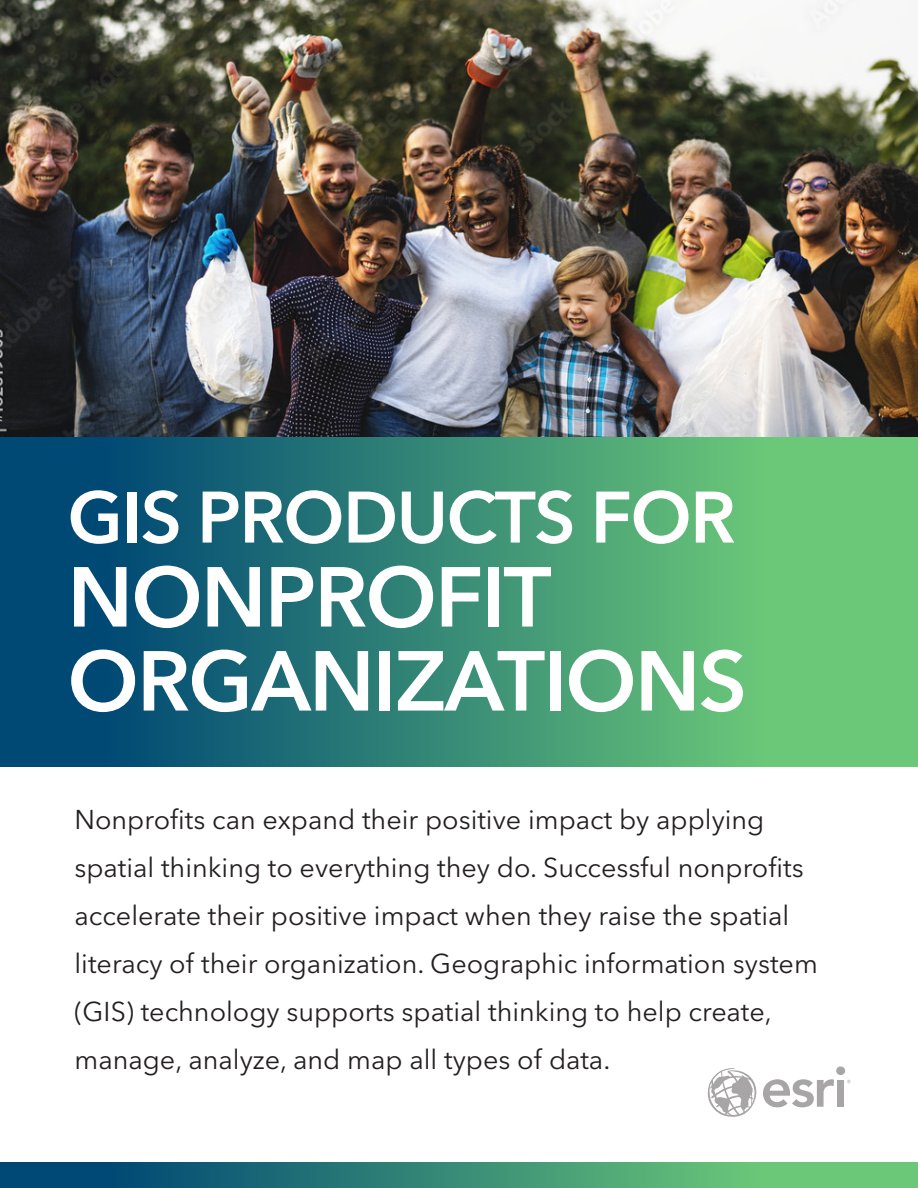
<style>
.page{position:relative;width:918px;height:1188px;background:#fff}
.page>*{position:absolute;margin:0;border:0;box-sizing:border-box;transform-origin:0 0}
.t1{font:600 84px/84px "Avenir Next LT Pro";letter-spacing:-.02em;color:#fff}
.t2{font:600 72px "Avenir Next LT Pro";letter-spacing:-.02em;color:#fff}
.Intro-Paragraph{font:27px/48px "Avenir Next LT Pro";color:#231f20}
</style>
<div class="page">
<div style="left:0;top:387px;width:918px;height:380px;background:linear-gradient(to right,#003d75,#7ada78)"></div>
<div style="left:0;top:1162px;width:918px;height:26px;background:linear-gradient(to right,#003c75,#7ada78)"></div>
<img style="left:0;top:0;width:918px;height:437px">
<div style="left:837px;top:1080px;width:7px;height:27px;background:#a7a5a6"></div>
<svg style="left:847px;top:1080px;width:4px;height:3px"></svg>
<div style="left:836px;top:1066px;width:9px;height:9px;background:#a7a5a6;border-radius:50%"></div>
<svg style="left:707px;top:1068px;width:127px;height:49px"></svg>
<p class="t2" style="left:68px;top:474px;width:670px">GIS PRODUCTS FOR</p>
<p class="t1" style="left:68px;top:555px;width:681px">NONPROFIT<br>ORGANIZATIONS</p>
<p class="Intro-Paragraph" style="left:75px;top:795px;width:745px">Nonprofits can expand their positive impact by applying spatial thinking to everything they do. Successful nonprofits accelerate their positive impact when they raise the spatial literacy of their organization. Geographic information system (GIS) technology supports spatial thinking to help create, manage, analyze, and map all types of data.</p>
</div>
